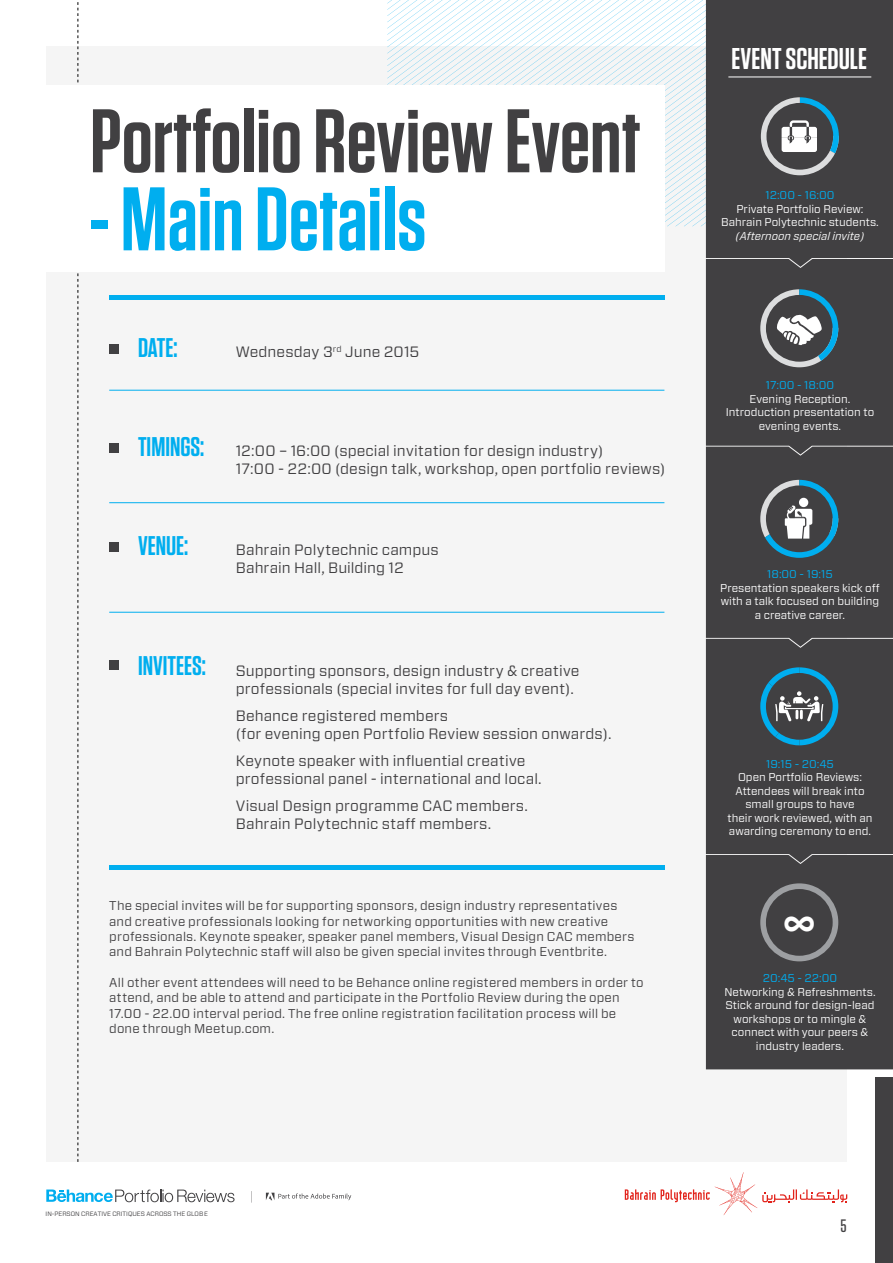
<style>
.page{position:relative;width:893px;height:1263px;background:#fff}
.page>*{position:absolute;margin:0;border:0;box-sizing:border-box;transform-origin:0 0}
.t1{font:600 90px "Tungsten";color:#414042}
.t2{font:600 90px "Tungsten";color:#00aeef}
.t3{font:700 40.05px "Helvetica Neue";color:#fff}
.t4{font:600 30px "Tungsten";letter-spacing:.005em;color:#fff}
.t5{font:600 27px "Tungsten";color:#00aeef}
.t6{font:500 18px "Tungsten";color:#414042}
.t7{font:15px/18px "Forza";letter-spacing:.005em;color:#414042}
.t8{font:12.75px/15.3px "Forza";letter-spacing:.02em;color:#414042}
.t9{font:11.25px/13.5px "Forza";color:#fff;text-align:center}
.t10{font:11.25px "Forza";color:#00aeef}
.t11{font:italic 11.25px "Forza";color:#fff}
.t12{font:6.3px "Forza";color:#414042}
</style>
<div class="page">
<div style="left:46px;top:46px;width:801px;height:1116px;background:#f5f5f5"></div>
<svg style="left:46px;top:1189px;width:189px;height:13px"></svg>
<svg style="left:266px;top:1193px;width:85px;height:7px"></svg>
<svg style="left:251px;top:1191px;width:1px;height:12px"></svg>
<div style="left:876px;top:1077px;width:17px;height:186px;background:#414042"></div>
<svg style="left:625px;top:1172px;width:222px;height:43px"></svg>
<svg style="left:387px;top:0;width:319px;height:107px"></svg>
<svg style="left:665px;top:107px;width:41px;height:119px"></svg>
<div style="left:706px;top:0;width:187px;height:259px;background:#414042"></div>
<hr style="left:728px;top:77px;width:143px;height:1px;background:#fff">
<svg style="left:78px;top:2px;width:1px;height:1160px"></svg>
<div style="left:0;top:85px;width:664px;height:186px;background:#fff"></div>
<div style="left:109px;top:295px;width:555px;height:5px;background:#00aeef"></div>
<hr style="left:109px;top:390px;width:555px;height:1px;background:#00aeef">
<hr style="left:109px;top:502px;width:555px;height:1px;background:#00aeef">
<hr style="left:109px;top:612px;width:555px;height:1px;background:#00aeef">
<div style="left:109px;top:344px;width:10px;height:9px;background:#414042"></div>
<div style="left:109px;top:443px;width:10px;height:9px;background:#414042"></div>
<div style="left:109px;top:542px;width:10px;height:9px;background:#414042"></div>
<div style="left:109px;top:660px;width:10px;height:10px;background:#414042"></div>
<div style="left:109px;top:865px;width:555px;height:5px;background:#00aeef"></div>
<svg style="left:761px;top:97px;width:78px;height:78px;background:#6d787e"></svg>
<div style="left:706px;top:259px;width:187px;height:810px;background:#414042"></div>
<h1 class="t1" style="left:90px;top:94px;width:552px">Portfolio Review Event</h1>
<h1 class="t2" style="left:90px;top:172px;width:338px">- Main Details</h1>
<h3 class="t5" style="left:138px;top:334px;width:41px">Date:</h3>
<h3 class="t5" style="left:138px;top:433px;width:68px">Timings:</h3>
<h3 class="t5" style="left:138px;top:532px;width:52px">Venue:</h3>
<p class="t7" style="left:236px;top:343px;width:185px">Wednesday 3<sup>rd</sup> June 2015</p>
<p class="t7" style="left:236px;top:442px;width:431px">12:00 – 16:00 (special invitation for design industry)<br>17:00 - 22:00 (design talk, workshop, open portfolio reviews)</p>
<p class="t7" style="left:236px;top:541px;width:205px">Bahrain Polytechnic campus<br>Bahrain Hall, Building 12</p>
<h3 class="t5" style="left:138px;top:652px;width:69px">Invitees:</h3>
<p class="t7" style="left:236px;top:661px;width:345px">Supporting sponsors, design industry &amp; creative professionals (special invites for full day event).</p>
<p class="t7" style="left:236px;top:706px;width:377px">Behance registered members<br>(for evening open Portfolio Review session onwards).</p>
<p class="t7" style="left:236px;top:751px;width:307px">Keynote speaker with influential creative professional panel - international and local.</p>
<p class="t7" style="left:236px;top:796px;width:294px">Visual Design programme CAC members.<br>Bahrain Polytechnic staff members.</p>
<p class="t8" style="left:109px;top:898px;width:527px">The special invites will be for supporting sponsors, design industry representatives and creative professionals looking for networking opportunities with new creative professionals. Keynote speaker, speaker panel members, Visual Design CAC members and Bahrain Polytechnic staff will also be given special invites through Eventbrite.</p>
<p class="t8" style="left:109px;top:975px;width:536px">All other event attendees will need to be Behance online registered members in order to attend, and be able to attend and participate in the Portfolio Review during the open 17.00 - 22.00 interval period. The free online registration facilitation process will be done through Meetup.com.</p>
<h3 class="t4" style="left:731px;top:43px;width:128px">EVENT SCHEDULE</h3>
<p class="t10" style="left:765px;top:188px;width:71px">12:00 - 16:00</p>
<p class="t9" style="left:721px;top:202px;width:159px">Private Portfolio Review:<br>Bahrain Polytechnic students.</p>
<p class="t11" style="left:735px;top:228px;width:130px">(Afternoon special invite)</p>
<p class="t10" style="left:766px;top:378px;width:70px">17:00 - 18:00</p>
<p class="t9" style="left:726px;top:392px;width:150px">Evening Reception.<br>Introduction presentation to evening events.</p>
<p class="t10" style="left:767px;top:567px;width:67px">18:00 - 19:15</p>
<p class="t9" style="left:720px;top:581px;width:161px">Presentation speakers kick off with a talk focused on building a creative career.</p>
<p class="t10" style="left:766px;top:756px;width:69px">19:15 - 20:45</p>
<p class="t9" style="left:727px;top:770px;width:146px">Open Portfolio Reviews:<br>Attendees will break into small groups to have<br>their work reviewed, with an awarding ceremony to end.</p>
<h2 class="t3" style="left:783px;top:883px;width:34px">∞</h2>
<p class="t10" style="left:763px;top:971px;width:76px">20:45 - 22:00</p>
<p class="t9" style="left:724px;top:985px;width:153px">Networking &amp; Refreshments.<br>Stick around for design-lead workshops or to mingle &amp; connect with your peers &amp; industry leaders.</p>
<p class="t12" style="left:46px;top:1209px;width:164px">IN-PERSON CREATIVE CRITIQUES ACROSS THE GLOBE</p>
<h3 class="t6" style="left:840px;top:1216px;width:8px">5</h3>
</div>
